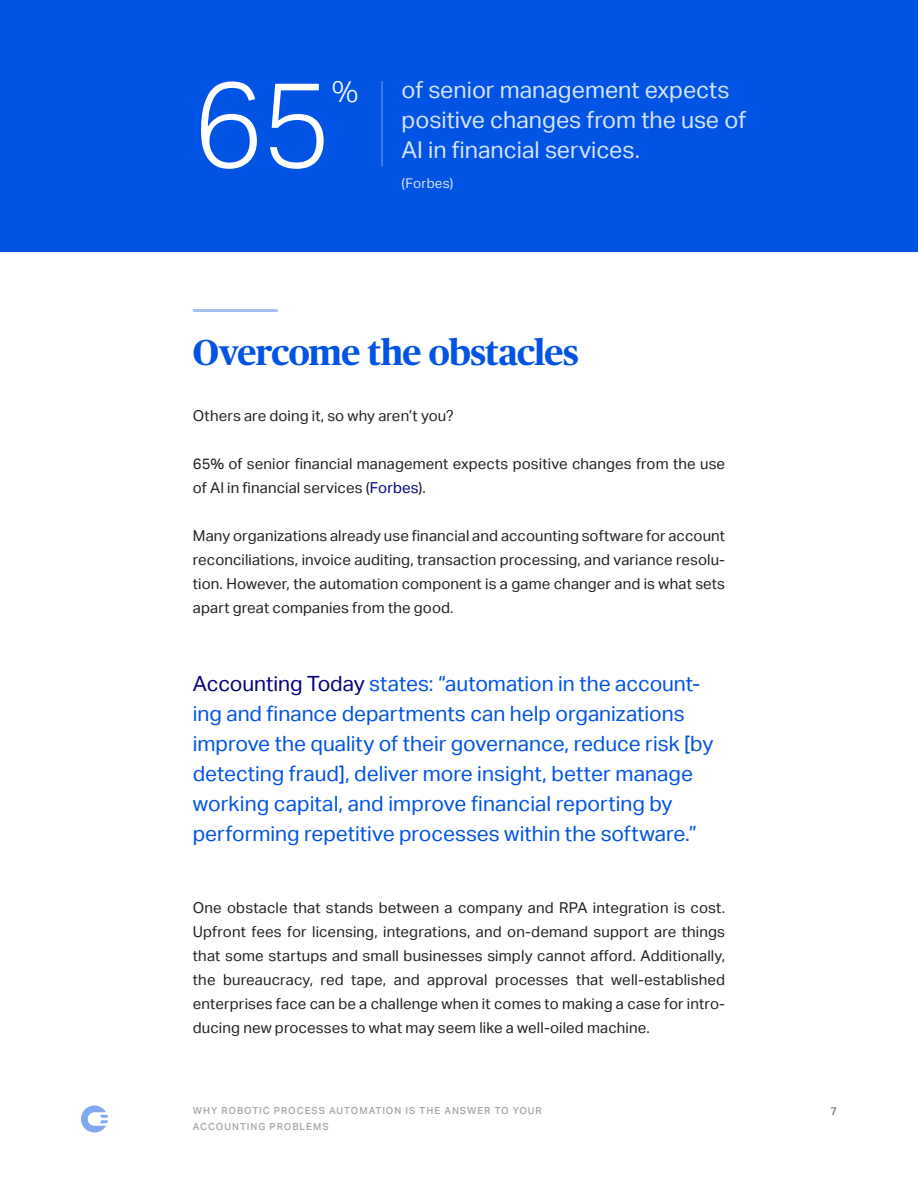
<style>
.page{position:relative;width:918px;height:1188px;background:#fff}
.page>*{position:absolute;margin:0;border:0;box-sizing:border-box;transform-origin:0 0}
.t1{font:300 120px "Aktiv Grotesk";color:#fff}
.Body_-_left_aligned{font:700 36px "Publico Headline";letter-spacing:-.02em;color:#0053e3}
.t2{font:300 30px "Aktiv Grotesk";color:#fff}
.Header_2{font:23.25px/30px "Aktiv Grotesk";color:#d6e5ff}
.Body_-_pull_quote{font:21px/30px "Aktiv Grotesk";color:#0053e3}
.Body{font:15px/24px "Aktiv Grotesk";letter-spacing:.01em;color:#231f20;text-align:justify}
.Header_2-2{font:13.5px "Aktiv Grotesk";letter-spacing:.015em;color:#d6e5ff}
.t3{font:500 11.25px "Aktiv Grotesk";color:#231f20}
.t4{font:500 9.75px/16.5px "Aktiv Grotesk";letter-spacing:.1em;color:#6c6d70}
.s1{color:#04007a}
</style>
<div class="page">
<div style="left:0;top:0;width:918px;height:252px;background:#0053e3"></div>
<svg style="left:81px;top:1105px;width:27px;height:27px"></svg>
<hr style="left:193px;top:309px;width:85px;height:3px;background:#0053e3">
<hr style="left:381px;top:81px;width:2px;height:85px;background:#d6e5ff">
<p class="t1" style="left:193px;top:55px;width:141px">65</p>
<p class="t2" style="left:332px;top:74px;width:28px">%</p>
<p class="Header_2" style="left:402px;top:75px;width:346px">of senior management expects positive changes from the use of<br>AI in financial services.</p>
<p class="Header_2-2" style="left:402px;top:175px;width:53px">(Forbes)</p>
<p class="Body_-_left_aligned" style="left:193px;top:327px;width:387px">Overcome the obstacles</p>
<p class="Body" style="left:193px;top:404px;width:262px">Others are doing it, so why aren’t you?</p>
<p class="Body" style="left:193px;top:452px;width:534px">65% of senior financial management expects positive changes from the use of AI in financial services (<span class="s1">Forbes</span>).</p>
<p class="Body" style="left:193px;top:524px;width:534px">Many organizations already use financial and accounting software for account reconciliations, invoice auditing, transaction processing, and variance resolu&shy;tion. However, the automation component is a game changer and is what sets apart great companies from the good.</p>
<p class="Body_-_pull_quote" style="left:193px;top:669px;width:522px"><span class="s1">Accounting Today</span> states: “automation in the account&shy;ing and finance departments can help organizations improve the quality of their governance, reduce risk [by detecting fraud], deliver more insight, better manage working capital, and improve financial reporting by</p>
<p class="Body_-_pull_quote" style="left:193px;top:819px;width:506px">performing repetitive processes within the software.”</p>
<p class="Body" style="left:193px;top:896px;width:534px">One obstacle that stands between a company and RPA integration is cost.<br>Upfront fees for licensing, integrations, and on-demand support are things that some startups and small businesses simply cannot afford. Additionally, the bureaucracy, red tape, and approval processes that well-established enterprises face can be a challenge when it comes to making a case for intro&shy;ducing new processes to what may seem like a well-oiled machine.</p>
<p class="t4" style="left:193px;top:1102px;width:351px">WHY ROBOTIC PROCESS AUTOMATION IS THE ANSWER TO YOUR<br>ACCOUNTING PROBLEMS</p>
<p class="t3" style="left:830px;top:1105px;width:8px">7</p>
</div>
